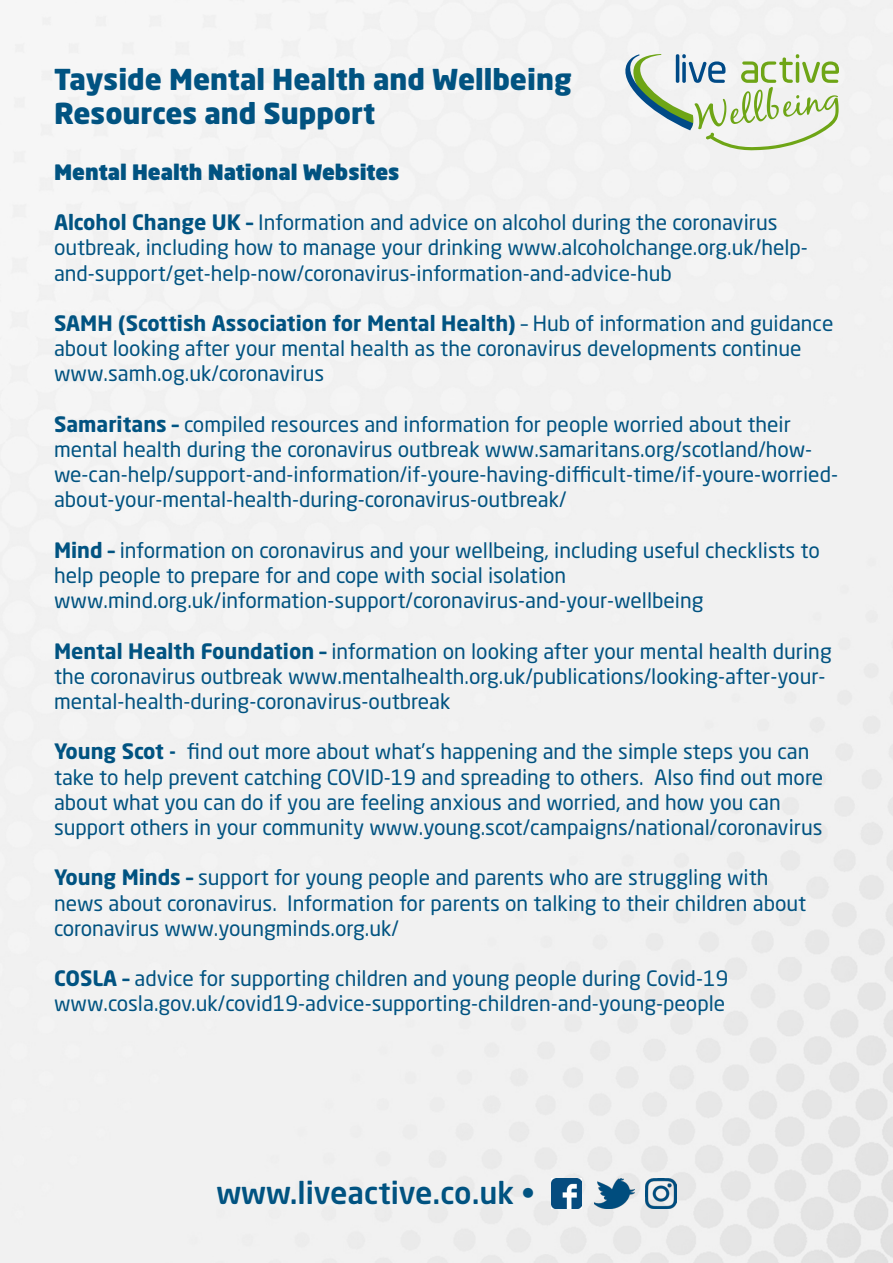
<style>
.page{position:relative;width:893px;height:1263px;background:#f1f1f1}
.page>*{position:absolute;margin:0;border:0;box-sizing:border-box;transform-origin:0 0}
.t1{font:500 30.45px "Neo Sans Std";color:#015381}
.t2{font:900 28.5px/34.2px "Neo Sans Std";color:#015381}
.t3{font:21px/25.2px "Neo Sans Std";color:#015381}
.t4{font:900 21px "Neo Sans Std";color:#015381}
.s1{font-weight:700}
</style>
<div class="page">
<svg style="left:625px;top:54px;width:214px;height:96px"></svg>
<img style="left:552px;top:1178px;width:29px;height:30px">
<img style="left:595px;top:1178px;width:39px;height:30px">
<img style="left:646px;top:1178px;width:31px;height:31px">
<p class="t2" style="left:54px;top:61px;width:519px">Tayside Mental Health and Wellbeing<br>Resources and Support</p>
<p class="t4" style="left:54px;top:158px;width:347px">Mental Health National Websites</p>
<p class="t3" style="left:54px;top:210px;width:755px"><span class="s1">Alcohol Change UK –</span> Information and advice on alcohol during the coronavirus outbreak, including how to manage your drinking www.alcoholchange.org.uk/help&shy;and-support/get-help-now/coronavirus-information-and-advice-hub</p>
<p class="t3" style="left:54px;top:310px;width:781px"><span class="s1">SAMH (Scottish Association for Mental Health)</span> – Hub of information and guidance about looking after your mental health as the coronavirus developments continue www.samh.og.uk/coronavirus</p>
<p class="t3" style="left:54px;top:411px;width:785px"><span class="s1">Samaritans –</span> compiled resources and information for people worried about their mental health during the coronavirus outbreak www.samaritans.org/scotland/how&shy;we-can-help/support-and-information/if-youre-having-difficult-time/if-youre-worried&shy;about-your-mental-health-during-coronavirus-outbreak/</p>
<p class="t3" style="left:54px;top:537px;width:767px"><span class="s1">Mind –</span> information on coronavirus and your wellbeing, including useful checklists to help people to prepare for and cope with social isolation</p>
<p class="t3" style="left:54px;top:588px;width:651px">www.mind.org.uk/information-support/coronavirus-and-your-wellbeing</p>
<p class="t3" style="left:54px;top:638px;width:779px"><span class="s1">Mental Health Foundation –</span> information on looking after your mental health during the coronavirus outbreak www.mentalhealth.org.uk/publications/looking-after-your&shy;mental-health-during-coronavirus-outbreak</p>
<p class="t3" style="left:54px;top:739px;width:771px"><span class="s1">Young Scot -</span> find out more about what’s happening and the simple steps you can take to help prevent catching COVID-19 and spreading to others. Also find out more about what you can do if you are feeling anxious and worried, and how you can support others in your community www.young.scot/campaigns/national/coronavirus</p>
<p class="t3" style="left:54px;top:865px;width:754px"><span class="s1">Young Minds –</span> support for young people and parents who are struggling with news about coronavirus. Information for parents on talking to their children about coronavirus www.youngminds.org.uk/</p>
<p class="t3" style="left:54px;top:966px;width:676px"><span class="s1">COSLA –</span> advice for supporting children and young people during Covid-19</p>
<p class="t3" style="left:54px;top:991px;width:673px">www.cosla.gov.uk/covid19-advice-supporting-children-and-young-people</p>
<p class="t1" style="left:216px;top:1173px;width:320px">www.liveactive.co.uk •</p>
</div>
